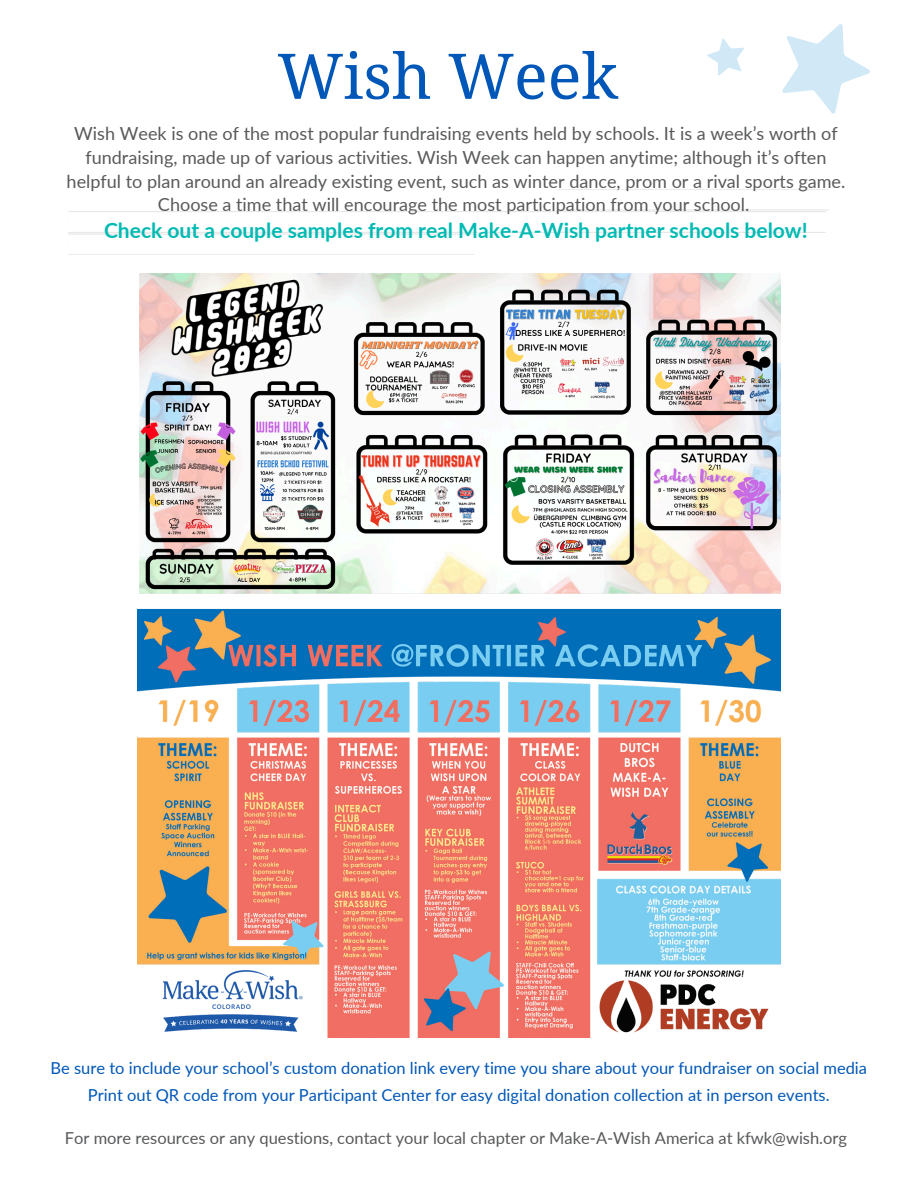
<style>
.page{position:relative;width:918px;height:1188px;background:#fff}
.page>*{position:absolute;margin:0;border:0;box-sizing:border-box;transform-origin:0 0}
.t1{font:63px "Droid Serif";color:#0057b8}
.t2{font:700 21px "Lato";color:#00bab3}
.t3{font:18px/23.7px "Lato";color:#58595b;text-align:center}
.t4{font:16.5px "Lato";color:#0057b8}
.t5{font:16.5px "Lato";color:#58595b}
</style>
<div class="page">
<svg style="left:707px;top:38px;width:37px;height:38px"></svg>
<svg style="left:782px;top:24px;width:88px;height:90px"></svg>
<img style="left:138px;top:274px;width:642px;height:764px">
<p class="t1" style="left:277px;top:40px;width:342px">Wish Week</p>
<p class="t3" style="left:67px;top:122px;width:780px">Wish Week is one of the most popular fundraising events held by schools. It is a week’s worth of fundraising, made up of various activities. Wish Week can happen anytime; although it’s often helpful to plan around an already existing event, such as winter dance, prom or a rival sports game.<br>Choose a time that will encourage the most participation from your school.</p>
<p class="t2" style="left:104px;top:218px;width:705px">Check out a couple samples from real Make-A-Wish partner schools below!</p>
<h1 class="t4" style="left:51px;top:1058px;width:818px">Be sure to include your school’s custom donation link every time you share about your fundraiser on social media</h1>
<p class="t4" style="left:88px;top:1084px;width:743px">Print out QR code from your Participant Center for easy digital donation collection at in person events.</p>
<h1 class="t5" style="left:65px;top:1127px;width:784px">For more resources or any questions, contact your local chapter or Make-A-Wish America at kfwk@wish.org</h1>
</div>
